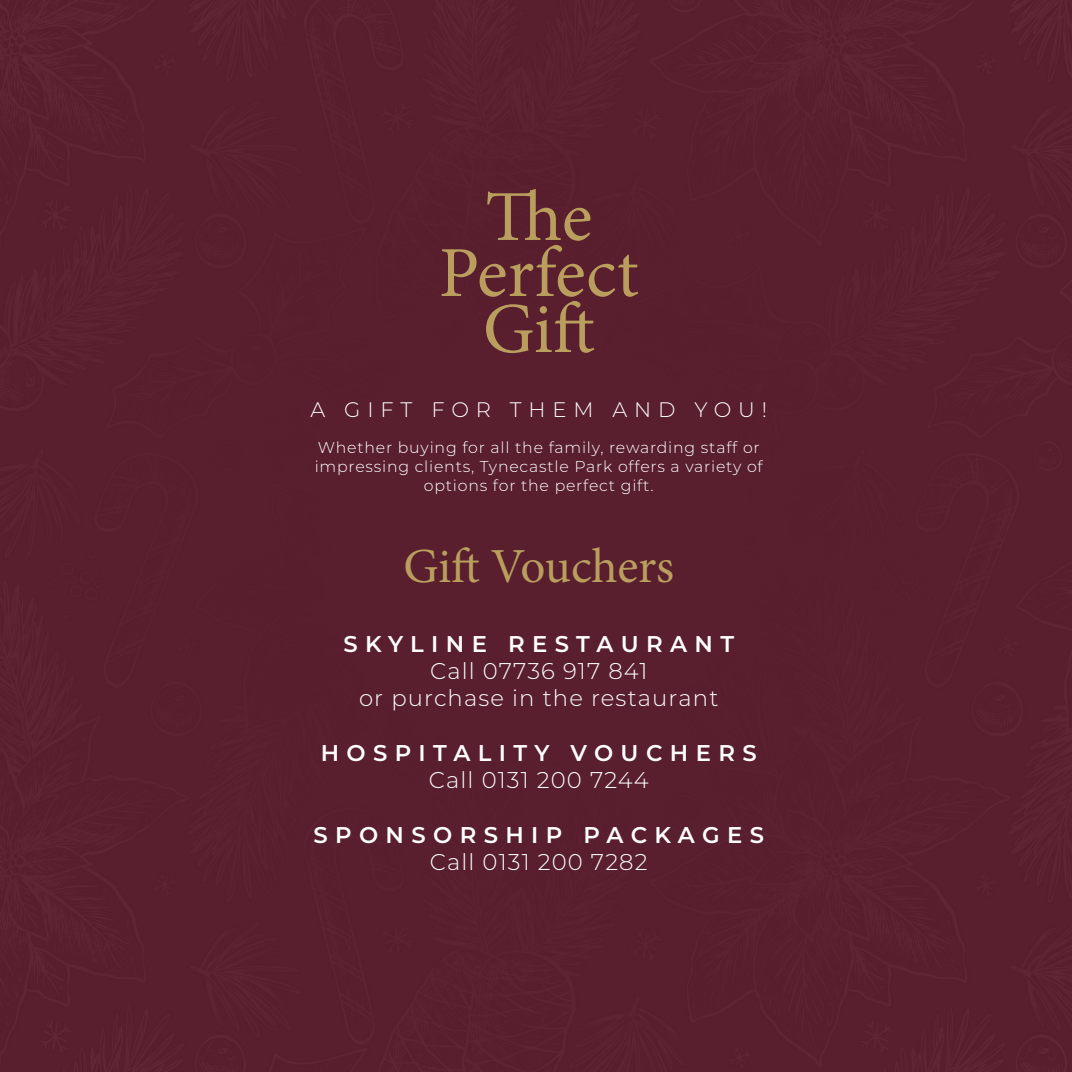
<style>
.page{position:relative;width:1072px;height:1072px;background:#fff}
.page>*{position:absolute;margin:0;border:0;box-sizing:border-box;transform-origin:0 0}
.t1{font:71.75px "Minion Pro";color:#b99e5e}
.t2{font:49px "Minion Pro";letter-spacing:-.005em;color:#b99e5e}
.t3{font:300 22.75px "Montserrat";letter-spacing:.05em;color:#fff}
.t4{font:600 22.75px "Montserrat";letter-spacing:.325em;color:#fff}
.t5{font:300 21px "Montserrat";letter-spacing:.325em;color:#fff}
.t6{font:300 15.75px/18.9px "Montserrat";letter-spacing:.05em;color:#fff;text-align:center}
</style>
<div class="page">
<div style="left:0;top:0;width:1071px;height:1071px;background:#591f2e"></div>
<p class="t1" style="left:485px;top:169px;width:109px">The</p>
<p class="t1" style="left:439px;top:225px;width:201px">Perfect</p>
<p class="t1" style="left:483px;top:281px;width:113px">Gift</p>
<p class="t5" style="left:310px;top:395px;width:458px">A GIFT FOR THEM AND YOU!</p>
<p class="t6" style="left:315px;top:437px;width:449px">Whether buying for all the family, rewarding staff or impressing clients, Tynecastle Park offers a variety of options for the perfect gift.</p>
<p class="t2" style="left:403px;top:534px;width:272px">Gift Vouchers</p>
<p class="t4" style="left:343px;top:627px;width:392px">SKYLINE RESTAURANT</p>
<p class="t3" style="left:430px;top:655px;width:219px">Call 07736 917 841</p>
<p class="t3" style="left:359px;top:683px;width:361px">or purchase in the restaurant</p>
<p class="t4" style="left:321px;top:736px;width:437px">HOSPITALITY VOUCHERS</p>
<p class="t3" style="left:429px;top:764px;width:221px">Call 0131 200 7244</p>
<p class="t4" style="left:313px;top:818px;width:452px">SPONSORSHIP PACKAGES</p>
<p class="t3" style="left:430px;top:846px;width:219px">Call 0131 200 7282</p>
</div>
